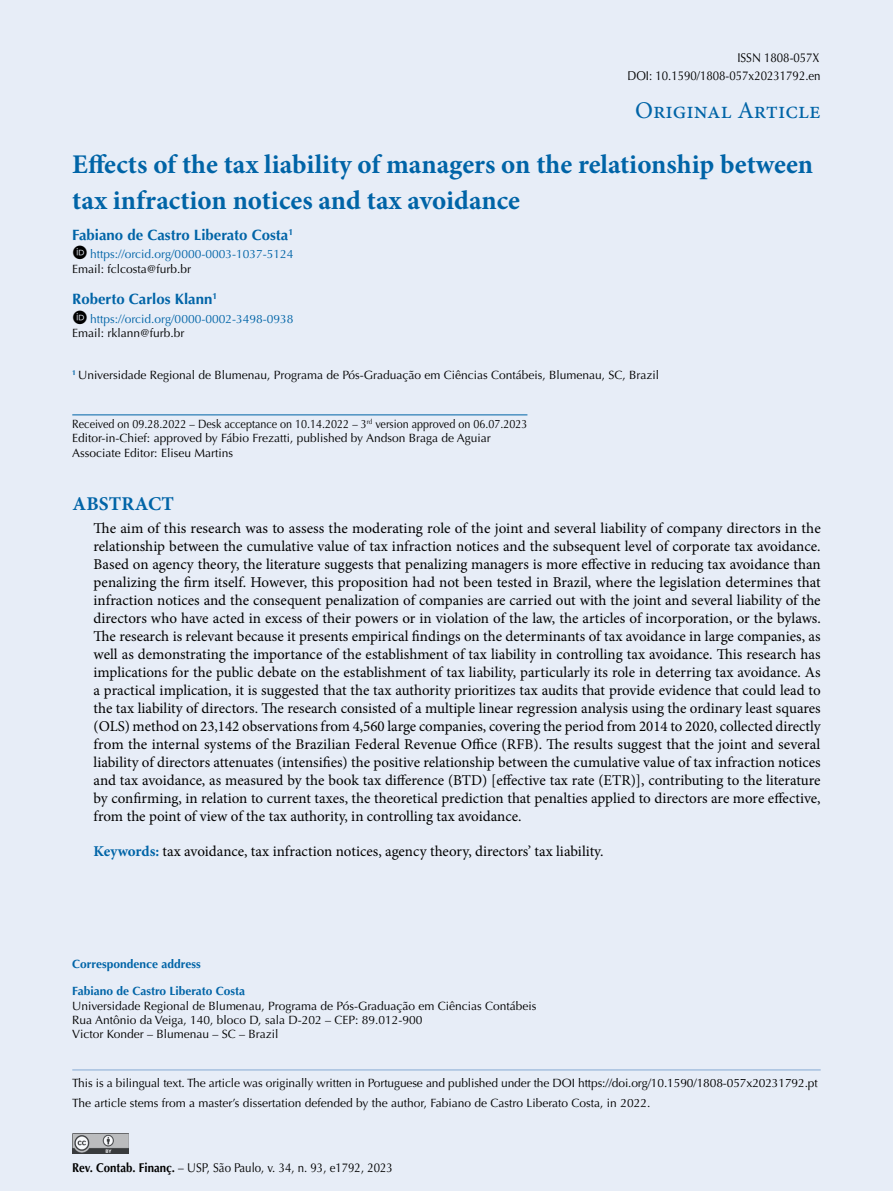
<style>
.page{position:relative;width:893px;height:1191px;background:#e7edf7}
.page>*{position:absolute;margin:0;border:0;box-sizing:border-box;transform-origin:0 0}
.t1{font:700 27px/36px "Minion Pro";color:#0064a7}
.t2{font:24px "Minion Pro";color:#0064a7}
.t3{font:700 19.5px "Minion Pro";letter-spacing:.01em;color:#0064a7}
.t4{font:15px/18px "Minion Pro";letter-spacing:-.01em;color:#000;text-align:justify}
.t5{font:700 15px "Optima LT Std";color:#0064a7}
.t6{font:12.75px/18px "Optima LT Std";color:#000;text-align:right;scale:.9 1}
.t7{font:12px/14.4px "Optima LT Std";color:#000}
.t8{font:12px/14.4px "Optima LT Std";color:#000;scale:.9 1}
.t9{font:12px "Optima LT Std";color:#0064a7}
.t10{font:700 12px "Optima LT Std";color:#0064a7}
.s1{font-weight:700;color:#0064a7}
.s2{font-weight:700}
</style>
<div class="page">
<img style="left:72px;top:1133px;width:56px;height:20px">
<hr style="left:72px;top:1069px;width:749px;height:1px;background:#84a9d3">
<hr style="left:72px;top:414px;width:455px;height:1px;background:#0064a7">
<p class="t6" style="left:627px;top:49px;width:216px">ISSN 1808-057X<br>DOI: 10.1590/1808-057x20231792.en</p>
<h2 class="t2" style="left:635px;top:94px;width:187px">Original Article</h2>
<h1 class="t1" style="left:72px;top:146px;width:742px">Effects of the tax liability of managers on the relationship between tax infraction notices and tax avoidance</h1>
<p class="t5" style="left:72px;top:226px;width:223px">Fabiano de Castro Liberato Costa<sup>1</sup></p>
<p class="t9" style="left:90px;top:247px;width:205px">https://orcid.org/0000-0003-1037-5124</p>
<p class="t7" style="left:72px;top:262px;width:120px">Email: fclcosta@furb.br</p>
<p class="t5" style="left:72px;top:290px;width:146px">Roberto Carlos Klann<sup>1</sup></p>
<p class="t9" style="left:90px;top:311px;width:205px">https://orcid.org/0000-0002-3498-0938</p>
<p class="t7" style="left:72px;top:326px;width:114px">Email: rklann@furb.br</p>
<p class="t7" style="left:72px;top:368px;width:588px"><sup>1</sup> Universidade Regional de Blumenau, Programa de Pós-Graduação em Ciências Contábeis, Blumenau, SC, Brazil</p>
<p class="t8" style="left:72px;top:417px;width:507px">Received on 09.28.2022 – Desk acceptance on 10.14.2022 – 3<sup>rd</sup> version approved on 06.07.2023<br>Editor-in-Chief: approved by Fábio Frezatti, published by Andson Braga de Aguiar<br>Associate Editor: Eliseu Martins</p>
<h3 class="t3" style="left:72px;top:490px;width:103px">ABSTRACT</h3>
<p class="t4" style="left:94px;top:519px;width:729px">The aim of this research was to assess the moderating role of the joint and several liability of company directors in the relationship between the cumulative value of tax infraction notices and the subsequent level of corporate tax avoidance.<br>Based on agency theory, the literature suggests that penalizing managers is more effective in reducing tax avoidance than penalizing the firm itself. However, this proposition had not been tested in Brazil, where the legislation determines that infraction notices and the consequent penalization of companies are carried out with the joint and several liability of the directors who have acted in excess of their powers or in violation of the law, the articles of incorporation, or the bylaws.<br>The research is relevant because it presents empirical findings on the determinants of tax avoidance in large companies, as well as demonstrating the importance of the establishment of tax liability in controlling tax avoidance. This research has implications for the public debate on the establishment of tax liability, particularly its role in deterring tax avoidance. As a practical implication, it is suggested that the tax authority prioritizes tax audits that provide evidence that could lead to the tax liability of directors. The research consisted of a multiple linear regression analysis using the ordinary least squares (OLS) method on 23,142 observations from 4,560 large companies, covering the period from 2014 to 2020, collected directly from the internal systems of the Brazilian Federal Revenue Office (RFB). The results suggest that the joint and several liability of directors attenuates (intensifies) the positive relationship between the cumulative value of tax infraction notices and tax avoidance, as measured by the book tax difference (BTD) [effective tax rate (ETR)], contributing to the literature by confirming, in relation to current taxes, the theoretical prediction that penalties applied to directors are more effective, from the point of view of the tax authority, in controlling tax avoidance.</p>
<p class="t4" style="left:94px;top:842px;width:511px"><span class="s1">Keywords:</span> tax avoidance, tax infraction notices, agency theory, directors’ tax liability.</p>
<p class="t10" style="left:72px;top:957px;width:130px">Correspondence address</p>
<p class="t10" style="left:72px;top:984px;width:174px">Fabiano de Castro Liberato Costa</p>
<p class="t7" style="left:72px;top:998px;width:466px">Universidade Regional de Blumenau, Programa de Pós-Graduação em Ciências Contábeis<br>Rua Antônio da Veiga, 140, bloco D, sala D-202 – CEP: 89.012-900<br>Victor Konder – Blumenau – SC – Brazil</p>
<p class="t7" style="left:72px;top:1073px;width:747px;line-height:19.2px">This is a bilingual text. The article was originally written in Portuguese and published under the DOI https://doi.org/10.1590/1808-057x20231792.pt<br>The article stems from a master’s dissertation defended by the author, Fabiano de Castro Liberato Costa, in 2022.</p>
<p class="t6" style="left:72px;top:1158px;width:358px"><span class="s2">Rev. Contab. Finanç.</span> – USP, São Paulo, v. 34, n. 93, e1792, 2023</p>
</div>
